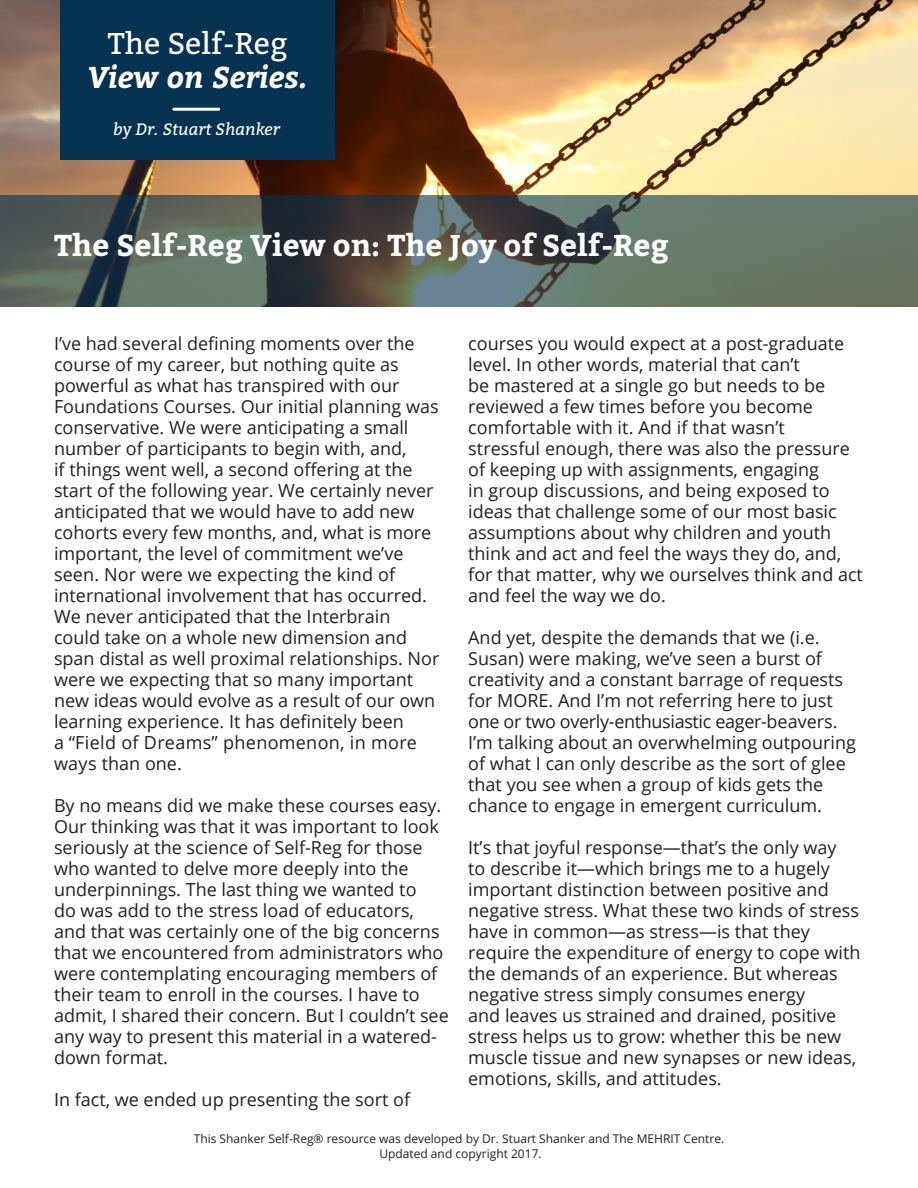
<style>
.page{position:relative;width:918px;height:1188px;background:#fff}
.page>*{position:absolute;margin:0;border:0;box-sizing:border-box;transform-origin:0 0}
.Header-bitter_25pt{font:700 30px "Bitter";color:#fff}
.paragraph-text{font:italic 700 30px "Bitter";color:#fff}
.paragraph-text-2{font:30px "Bitter";color:#fff}
.paragraph-text-3{font:18px/21px "Open Sans";color:#231f20}
.subhead-_italic_18pt{font:italic 16.5px "Bitter";color:#fff}
.t1{font:12px/15px "Open Sans";color:#231f20;text-align:center}
</style>
<div class="page">
<img style="left:0;top:0;width:918px;height:195px">
<svg style="left:0;top:195px;width:918px;height:111px;background:#57625c"></svg>
<div style="left:61px;top:0;width:274px;height:160px;background:#053351"></div>
<hr style="left:174px;top:108px;width:45px;height:3px;background:#fff">
<p class="paragraph-text-2" style="left:108px;top:22px;width:181px">The Self-Reg</p>
<p class="paragraph-text" style="left:88px;top:55px;width:222px">View on Series.</p>
<p class="subhead-_italic_18pt" style="left:113px;top:117px;width:168px">by Dr. Stuart Shanker</p>
<p class="Header-bitter_25pt" style="left:54px;top:223px;width:616px">The Self-Reg View on: The Joy of Self-Reg</p>
<p class="paragraph-text-3" style="left:54px;top:333px;width:387px">I’ve had several defining moments over the course of my career, but nothing quite as powerful as what has transpired with our Foundations Courses. Our initial planning was conservative. We were anticipating a small number of participants to begin with, and,<br>if things went well, a second offering at the start of the following year. We certainly never anticipated that we would have to add new cohorts every few months, and, what is more important, the level of commitment we’ve seen. Nor were we expecting the kind of international involvement that has occurred.<br>We never anticipated that the Interbrain could take on a whole new dimension and span distal as well proximal relationships. Nor were we expecting that so many important new ideas would evolve as a result of our own learning experience. It has definitely been<br>a “Field of Dreams” phenomenon, in more ways than one.</p>
<p class="paragraph-text-3" style="left:54px;top:795px;width:396px">By no means did we make these courses easy.<br>Our thinking was that it was important to look seriously at the science of Self-Reg for those who wanted to delve more deeply into the underpinnings. The last thing we wanted to<br>do was add to the stress load of educators, and that was certainly one of the big concerns that we encountered from administrators who were contemplating encouraging members of their team to enroll in the courses. I have to admit, I shared their concern. But I couldn’t see any way to present this material in a watered&shy;down format.</p>
<p class="paragraph-text-3" style="left:54px;top:1089px;width:358px">In fact, we ended up presenting the sort of</p>
<p class="paragraph-text-3" style="left:468px;top:333px;width:396px">courses you would expect at a post-graduate level. In other words, material that can’t<br>be mastered at a single go but needs to be reviewed a few times before you become comfortable with it. And if that wasn’t<br>stressful enough, there was also the pressure of keeping up with assignments, engaging<br>in group discussions, and being exposed to ideas that challenge some of our most basic assumptions about why children and youth think and act and feel the ways they do, and, for that matter, why we ourselves think and act and feel the way we do.</p>
<p class="paragraph-text-3" style="left:468px;top:627px;width:389px">And yet, despite the demands that we (i.e.<br>Susan) were making, we’ve seen a burst of creativity and a constant barrage of requests for MORE. And I’m not referring here to just one or two overly-enthusiastic eager-beavers.<br>I’m talking about an overwhelming outpouring of what I can only describe as the sort of glee that you see when a group of kids gets the chance to engage in emergent curriculum.</p>
<p class="paragraph-text-3" style="left:468px;top:837px;width:394px">It’s that joyful response—that’s the only way<br>to describe it—which brings me to a hugely important distinction between positive and negative stress. What these two kinds of stress have in common—as stress—is that they require the expenditure of energy to cope with the demands of an experience. But whereas negative stress simply consumes energy<br>and leaves us strained and drained, positive stress helps us to grow: whether this be new muscle tissue and new synapses or new ideas, emotions, skills, and attitudes.</p>
<p class="t1" style="left:194px;top:1131px;width:532px">This Shanker Self-Reg® resource was developed by Dr. Stuart Shanker and The MEHRIT Centre.<br>Updated and copyright 2017.</p>
</div>
